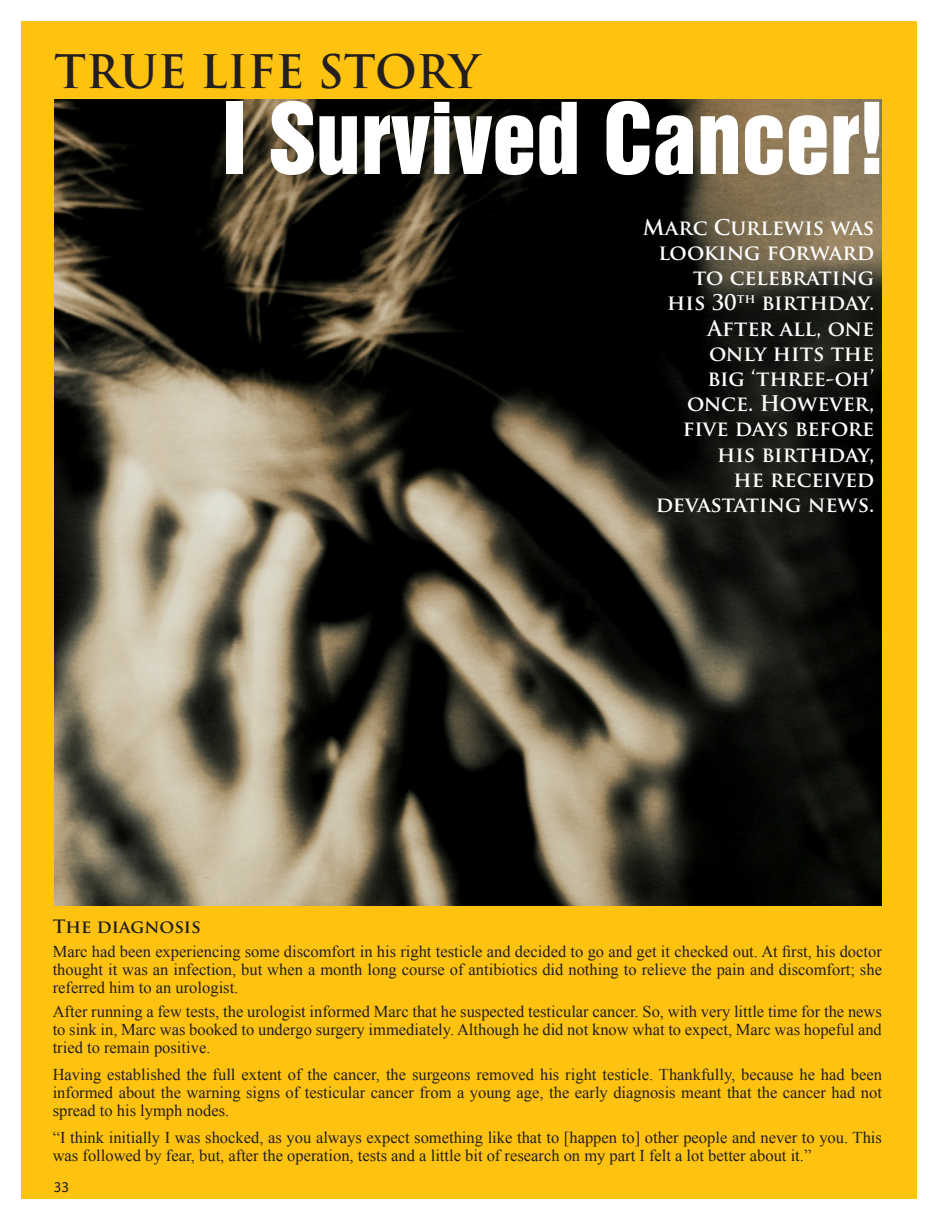
<style>
.page{position:relative;width:936px;height:1217px;background:#fff}
.page>*{position:absolute;margin:0;border:0;box-sizing:border-box;transform-origin:0 0}
.t1{font:90px "Swiss 921 BT Regular A";color:#fff}
.t2{font:700 45px "Trajan Pro";color:#231f20}
.t3{font:700 21px/25.2px "Trajan Pro";color:#fff;text-align:right}
.t4{font:700 18px "Trajan Pro";color:#231f20}
.t5{font:16.5px/18px "Times New Roman";color:#231f20;text-align:justify}
.t6{font:15px "Myriad Pro";color:#231f20}
</style>
<div class="page">
<div style="left:21px;top:21px;width:895px;height:1177px;background:#fec210"></div>
<img style="left:54px;top:99px;width:827px;height:806px">
<p class="t2" style="left:54px;top:43px;width:427px">TRUE LIFE STORY</p>
<p class="t1" style="left:222px;top:80px;width:663px">I Survived Cancer!</p>
<p class="t3" style="left:643px;top:215px;width:233px">Marc Curlewis was looking forward to celebrating<br>his 30<sup>th</sup> birthday.<br>After all, one<br>only hits the<br>big ‘three-oh’ once. However, five days before his birthday,<br>he received devastating news.</p>
<p class="t4" style="left:53px;top:914px;width:149px">The diagnosis</p>
<p class="t5" style="left:53px;top:941px;width:830px">Marc had been experiencing some discomfort in his right testicle and decided to go and get it checked out. At first, his doctor thought it was an infection, but when a month long course of antibiotics did nothing to relieve the pain and discomfort; she referred him to an urologist.</p>
<p class="t5" style="left:53px;top:1001px;width:830px">After running a few tests, the urologist informed Marc that he suspected testicular cancer. So, with very little time for the news to sink in, Marc was booked to undergo surgery immediately. Although he did not know what to expect, Marc was hopeful and tried to remain positive.</p>
<p class="t5" style="left:53px;top:1064px;width:830px">Having established the full extent of the cancer, the surgeons removed his right testicle. Thankfully, because he had been informed about the warning signs of testicular cancer from a young age, the early diagnosis meant that the cancer had not spread to his lymph nodes.</p>
<p class="t5" style="left:53px;top:1127px;width:830px">“I think initially I was shocked, as you always expect something like that to [happen to] other people and never to you. This was followed by fear, but, after the operation, tests and a little bit of research on my part I felt a lot better about it.”</p>
<p class="t6" style="left:54px;top:1177px;width:17px">33</p>
</div>
